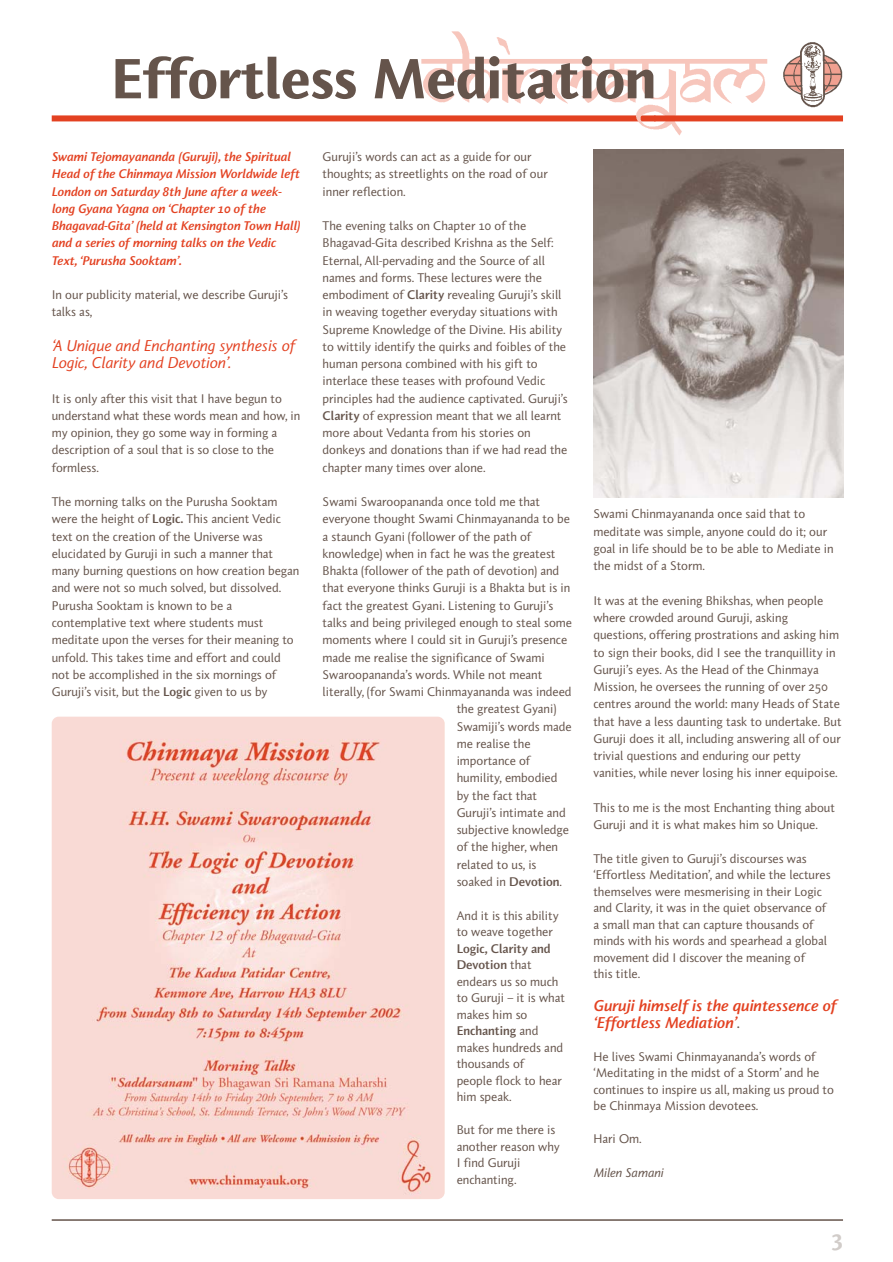
<style>
.page{position:relative;width:893px;height:1262px;background:#fff}
.page>*{position:absolute;margin:0;border:0;box-sizing:border-box;transform-origin:0 0}
.t1{font:900 54px "Pragma";color:#65544b}
.t2{font:900 21px "Pragma";color:#d1ccc9}
.t3{font:italic 15px/17.2px "Pragma";color:#e34121}
.t4{font:italic 700 15px/16.5px "Pragma";color:#e34121}
.t5{font:12px/17.2px "Pragma";color:#65544b}
.t6{font:italic 700 12px/17.2px "Pragma";color:#e34121}
.t7{font:italic 12px "Pragma";color:#65544b}
.s1{font-weight:700}
.s2{font-weight:400;font-style:normal;color:#65544b}
</style>
<div class="page">
<hr style="left:52px;top:1219px;width:791px;height:1px;background:#65544b">
<div style="left:52px;top:115px;width:603px;height:6px;background:#e34121"></div>
<img style="left:421px;top:31px;width:346px;height:104px">
<img style="left:783px;top:42px;width:60px;height:66px">
<div style="left:654px;top:115px;width:189px;height:6px;background:#e34121"></div>
<img style="left:593px;top:149px;width:250px;height:349px">
<img style="left:52px;top:716px;width:392px;height:483px;border-radius:7px">
<h1 class="t1" style="left:111px;top:56px;width:546px">Effortless Meditation</h1>
<p class="t6" style="left:52px;top:149px;width:250px">Swami Tejomayananda (Guruji), the Spiritual Head of the Chinmaya Mission Worldwide left London on Saturday 8th June after a week&shy;long Gyana Yagna on ‘Chapter 10 of the Bhagavad-Gita’ (held at Kensington Town Hall) and a series of morning talks on the Vedic Text, ‘Purusha Sooktam’.</p>
<p class="t5" style="left:52px;top:287px;width:238px">In our publicity material, we describe Guruji’s talks as,</p>
<p class="t3" style="left:52px;top:338px;width:244px">‘A Unique and Enchanting synthesis of<br>Logic, Clarity and Devotion’.</p>
<p class="t5" style="left:52px;top:391px;width:250px">It is only after this visit that I have begun to understand what these words mean and how, in my opinion, they go some way in forming a description of a soul that is so close to the formless.</p>
<p class="t5" style="left:52px;top:494px;width:249px">The morning talks on the Purusha Sooktam were the height of <span class="s1">Logic.</span> This ancient Vedic text on the creation of the Universe was elucidated by Guruji in such a manner that many burning questions on how creation began and were not so much solved, but dissolved.<br>Purusha Sooktam is known to be a contemplative text where students must meditate upon the verses for their meaning to unfold. This takes time and effort and could not be accomplished in the six mornings of Guruji’s visit, but the <span class="s1">Logic</span> given to us by</p>
<p class="t5" style="left:322px;top:149px;width:227px">Guruji’s words can act as a guide for our thoughts; as streetlights on the road of our inner reflection.</p>
<p class="t5" style="left:322px;top:218px;width:247px">The evening talks on Chapter 10 of the Bhagavad-Gita described Krishna as the Self:<br>Eternal, All-pervading and the Source of all names and forms. These lectures were the embodiment of <span class="s1">Clarity</span> revealing Guruji’s skill in weaving together everyday situations with Supreme Knowledge of the Divine. His ability to wittily identify the quirks and foibles of the human persona combined with his gift to interlace these teases with profound Vedic principles had the audience captivated. Guruji’s <span class="s1">Clarity</span> of expression meant that we all learnt more about Vedanta from his stories on donkeys and donations than if we had read the chapter many times over alone.</p>
<p class="t5" style="left:322px;top:494px;width:219px">Swami Swaroopananda once told me that</p>
<p class="t5" style="left:322px;top:512px;width:249px">everyone thought Swami Chinmayananda to be</p>
<p class="t5" style="left:322px;top:529px;width:210px">a staunch Gyani (follower of the path of</p>
<p class="t5" style="left:322px;top:546px;width:234px">knowledge) when in fact he was the greatest</p>
<p class="t5" style="left:322px;top:563px;width:238px">Bhakta (follower of the path of devotion) and</p>
<p class="t5" style="left:322px;top:581px;width:249px">that everyone thinks Guruji is a Bhakta but is in</p>
<p class="t5" style="left:322px;top:598px;width:232px">fact the greatest Gyani. Listening to Guruji’s</p>
<p class="t5" style="left:322px;top:615px;width:251px">talks and being privileged enough to steal some</p>
<p class="t5" style="left:322px;top:632px;width:246px">moments where I could sit in Guruji’s presence</p>
<p class="t5" style="left:322px;top:650px;width:223px">made me realise the significance of Swami</p>
<p class="t5" style="left:322px;top:667px;width:221px">Swaroopananda’s words. While not meant</p>
<p class="t5" style="left:322px;top:684px;width:250px">literally, (for Swami Chinmayananda was indeed</p>
<p class="t5" style="left:456px;top:701px;width:101px">the greatest Gyani)</p>
<p class="t5" style="left:456px;top:719px;width:116px">Swamiji’s words made</p>
<p class="t5" style="left:456px;top:736px;width:75px">me realise the</p>
<p class="t5" style="left:456px;top:753px;width:75px">importance of</p>
<p class="t5" style="left:456px;top:770px;width:102px">humility, embodied</p>
<p class="t5" style="left:456px;top:788px;width:82px">by the fact that</p>
<p class="t5" style="left:456px;top:805px;width:110px">Guruji’s intimate and</p>
<p class="t5" style="left:456px;top:822px;width:114px">subjective knowledge</p>
<p class="t5" style="left:456px;top:839px;width:103px">of the higher, when</p>
<p class="t5" style="left:456px;top:857px;width:81px">related to us, is</p>
<p class="t5" style="left:456px;top:874px;width:107px">soaked in <span class="s1">Devotion</span>.</p>
<p class="t5" style="left:456px;top:908px;width:103px;line-height:16.5px">And it is this ability to weave together</p>
<p class="t5" style="left:456px;top:941px;width:110px;line-height:16.5px"><span class="s1">Logic, Clarity and<br>Devotion</span> that endears us so much to Guruji – it is what makes him so<br><span class="s1">Enchanting</span> and makes hundreds and thousands of<br>people flock to hear him speak.</p>
<p class="t5" style="left:456px;top:1123px;width:105px;line-height:16.5px">But for me there is another reason why<br>I find Guruji enchanting.</p>
<p class="t5" style="left:593px;top:507px;width:242px">Swami Chinmayananda once said that to meditate was simple, anyone could do it; our goal in life should be to be able to Mediate in the midst of a Storm.</p>
<p class="t5" style="left:593px;top:593px;width:250px">It was at the evening Bhikshas, when people where crowded around Guruji, asking questions, offering prostrations and asking him to sign their books, did I see the tranquillity in Guruji’s eyes. As the Head of the Chinmaya Mission, he oversees the running of over 250 centres around the world: many Heads of State that have a less daunting task to undertake. But Guruji does it all, including answering all of our trivial questions and enduring our petty vanities, while never losing his inner equipoise.</p>
<p class="t5" style="left:593px;top:800px;width:243px">This to me is the most Enchanting thing about<br>Guruji and it is what makes him so Unique.</p>
<p class="t5" style="left:593px;top:851px;width:239px;line-height:16.5px">The title given to Guruji’s discourses was ‘Effortless Meditation’, and while the lectures themselves were mesmerising in their Logic and Clarity, it was in the quiet observance of a small man that can capture thousands of minds with his words and spearhead a global movement did I discover the meaning of<br>this title.</p>
<p class="t4" style="left:593px;top:998px;width:244px">Guruji himself is the quintessence of ‘Effortless Mediation’<span class="s2">.</span></p>
<p class="t5" style="left:593px;top:1049px;width:242px;line-height:16.5px">He lives Swami Chinmayananda’s words of ‘Meditating in the midst of a Storm’ and he continues to inspire us all, making us proud to be Chinmaya Mission devotees.</p>
<p class="t5" style="left:593px;top:1131px;width:50px">Hari Om.</p>
<p class="t7" style="left:593px;top:1166px;width:71px">Milen Samani</p>
<h2 class="t2" style="left:831px;top:1228px;width:13px">3</h2>
</div>
